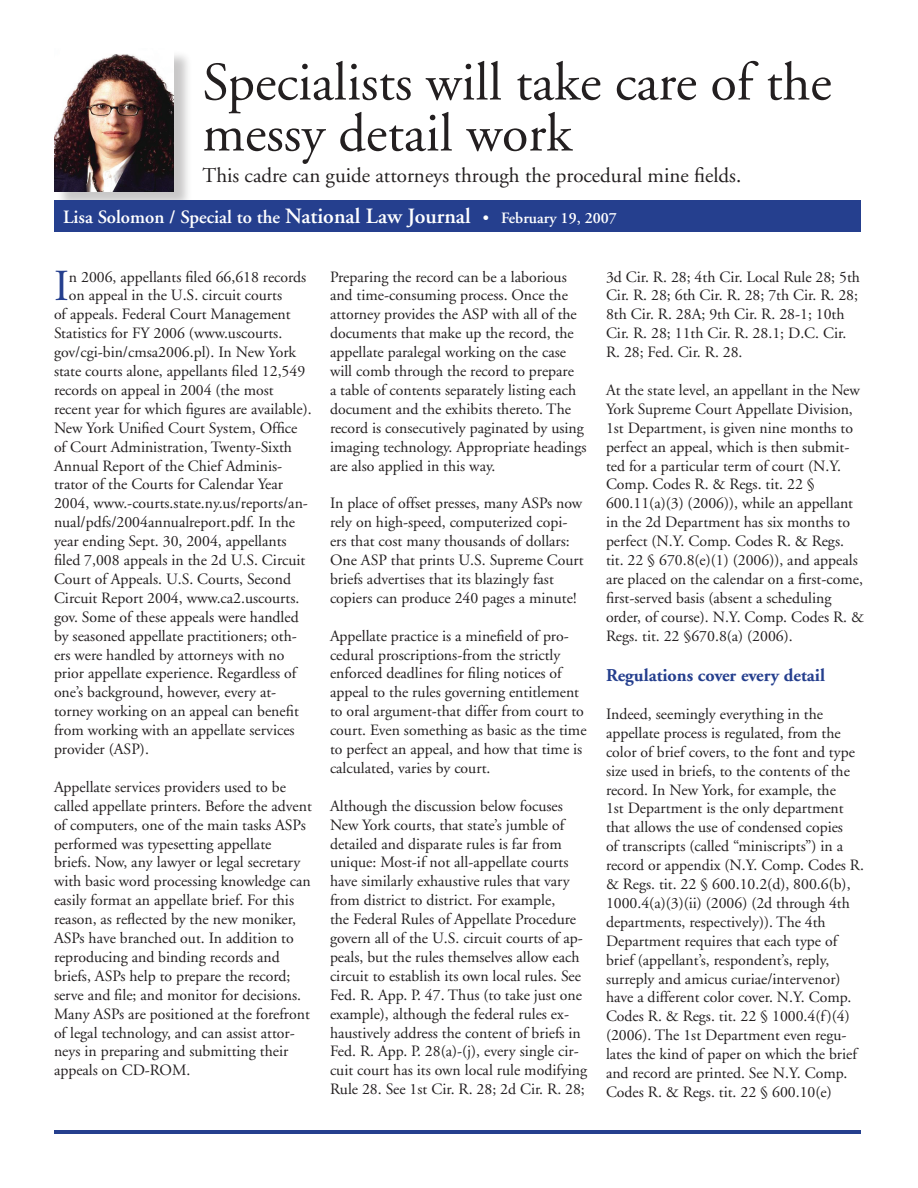
<style>
.page{position:relative;width:918px;height:1188px;background:#fff}
.page>*{position:absolute;margin:0;border:0;box-sizing:border-box;transform-origin:0 0}
.t1{font:54px/51px "Adobe Garamond";color:#231f20}
.t2{font:44.25px "Adobe Garamond";color:#253f8e}
.t3{font:21px "Adobe Garamond";color:#231f20}
.t4{font:600 18.75px "Adobe Garamond";color:#fff}
.t5{font:700 18px "Adobe Garamond";color:#253f8e}
.t6{font:15.75px/18.9px "Adobe Garamond";color:#231f20}
.s1{font-size:21.75px}
.s2{font-size:15.75px}
</style>
<div class="page">
<div style="left:56px;top:50px;width:138px;height:162px;background:#231f20;opacity:.25"></div>
<img style="left:54px;top:50px;width:120px;height:141px">
<div style="left:54px;top:200px;width:807px;height:32px;background:#253f8e"></div>
<hr style="left:54px;top:1131px;width:807px;height:3px;background:#253f8e">
<h1 class="t1" style="left:202px;top:58px;width:631px">Specialists will take care of the messy detail work</h1>
<h3 class="t3" style="left:202px;top:164px;width:540px">This cadre can guide attorneys through the procedural mine fields.</h3>
<p class="t4" style="left:63px;top:206px;width:555px">Lisa Solomon / Special to the <span class="s1">National Law Journal</span> <span class="s2">• February 19, 2007</span></p>
<h2 class="t2" style="left:54px;top:263px;width:16px">I</h2>
<p class="t6" style="left:69px;top:267px;width:239px">n 2006, appellants filed 66,618 records</p>
<p class="t6" style="left:69px;top:286px;width:215px">on appeal in the U.S. circuit courts</p>
<p class="t6" style="left:54px;top:305px;width:238px">of appeals. Federal Court Management</p>
<p class="t6" style="left:54px;top:324px;width:230px">Statistics for FY 2006 (www.uscourts.</p>
<p class="t6" style="left:54px;top:343px;width:244px">gov/cgi-bin/cmsa2006.pl). In New York</p>
<p class="t6" style="left:54px;top:362px;width:253px">state courts alone, appellants filed 12,549</p>
<p class="t6" style="left:54px;top:381px;width:221px">records on appeal in 2004 (the most</p>
<p class="t6" style="left:54px;top:400px;width:259px">recent year for which figures are available).</p>
<p class="t6" style="left:54px;top:419px;width:245px">New York Unified Court System, Office</p>
<p class="t6" style="left:54px;top:438px;width:240px">of Court Administration, Twenty-Sixth</p>
<p class="t6" style="left:54px;top:456px;width:230px">Annual Report of the Chief Adminis-</p>
<p class="t6" style="left:54px;top:475px;width:231px">trator of the Courts for Calendar Year</p>
<p class="t6" style="left:54px;top:494px;width:255px">2004, www.-courts.state.ny.us/reports/an-</p>
<p class="t6" style="left:54px;top:513px;width:243px">nual/pdfs/2004annualreport.pdf. In the</p>
<p class="t6" style="left:54px;top:532px;width:234px">year ending Sept. 30, 2004, appellants</p>
<p class="t6" style="left:54px;top:551px;width:253px">filed 7,008 appeals in the 2d U.S. Circuit</p>
<p class="t6" style="left:54px;top:570px;width:239px">Court of Appeals. U.S. Courts, Second</p>
<p class="t6" style="left:54px;top:589px;width:247px">Circuit Report 2004, www.ca2.uscourts.</p>
<p class="t6" style="left:54px;top:608px;width:246px">gov. Some of these appeals were handled</p>
<p class="t6" style="left:54px;top:627px;width:244px">by seasoned appellate practitioners; oth-</p>
<p class="t6" style="left:54px;top:645px;width:232px">ers were handled by attorneys with no</p>
<p class="t6" style="left:54px;top:664px;width:244px">prior appellate experience. Regardless of</p>
<p class="t6" style="left:54px;top:683px;width:224px">one’s background, however, every at-</p>
<p class="t6" style="left:54px;top:702px;width:246px">torney working on an appeal can benefit</p>
<p class="t6" style="left:54px;top:721px;width:242px">from working with an appellate services</p>
<p class="t6" style="left:54px;top:740px;width:96px">provider (ASP).</p>
<p class="t6" style="left:54px;top:778px;width:259px">Appellate services providers used to be called appellate printers. Before the advent of computers, one of the main tasks ASPs performed was typesetting appellate briefs. Now, any lawyer or legal secretary with basic word processing knowledge can easily format an appellate brief. For this reason, as reflected by the new moniker, ASPs have branched out. In addition to reproducing and binding records and briefs, ASPs help to prepare the record; serve and file; and monitor for decisions.<br>Many ASPs are positioned at the forefront of legal technology, and can assist attor&shy;neys in preparing and submitting their appeals on CD-ROM.</p>
<p class="t6" style="left:330px;top:267px;width:258px">Preparing the record can be a laborious and time-consuming process. Once the attorney provides the ASP with all of the documents that make up the record, the appellate paralegal working on the case will comb through the record to prepare<br>a table of contents separately listing each document and the exhibits thereto. The record is consecutively paginated by using imaging technology. Appropriate headings are also applied in this way.</p>
<p class="t6" style="left:330px;top:494px;width:255px">In place of offset presses, many ASPs now rely on high-speed, computerized copi&shy;ers that cost many thousands of dollars:<br>One ASP that prints U.S. Supreme Court briefs advertises that its blazingly fast copiers can produce 240 pages a minute!</p>
<p class="t6" style="left:330px;top:627px;width:258px">Appellate practice is a minefield of pro&shy;cedural proscriptions-from the strictly enforced deadlines for filing notices of appeal to the rules governing entitlement to oral argument-that differ from court to court. Even something as basic as the time to perfect an appeal, and how that time is calculated, varies by court.</p>
<p class="t6" style="left:330px;top:797px;width:259px">Although the discussion below focuses New York courts, that state’s jumble of detailed and disparate rules is far from unique: Most-if not all-appellate courts have similarly exhaustive rules that vary from district to district. For example,<br>the Federal Rules of Appellate Procedure govern all of the U.S. circuit courts of ap&shy;peals, but the rules themselves allow each circuit to establish its own local rules. See Fed. R. App. P. 47. Thus (to take just one example), although the federal rules ex&shy;haustively address the content of briefs in Fed. R. App. P. 28(a)-(j), every single cir&shy;cuit court has its own local rule modifying Rule 28. See 1st Cir. R. 28; 2d Cir. R. 28;</p>
<p class="t6" style="left:606px;top:267px;width:255px">3d Cir. R. 28; 4th Cir. Local Rule 28; 5th Cir. R. 28; 6th Cir. R. 28; 7th Cir. R. 28; 8th Cir. R. 28A; 9th Cir. R. 28-1; 10th Cir. R. 28; 11th Cir. R. 28.1; D.C. Cir.<br>R. 28; Fed. Cir. R. 28.</p>
<p class="t6" style="left:606px;top:381px;width:259px">At the state level, an appellant in the New York Supreme Court Appellate Division, 1st Department, is given nine months to perfect an appeal, which is then submit&shy;ted for a particular term of court (N.Y.<br>Comp. Codes R. &amp; Regs. tit. 22 § 600.11(a)(3) (2006)), while an appellant in the 2d Department has six months to perfect (N.Y. Comp. Codes R. &amp; Regs. tit. 22 § 670.8(e)(1) (2006)), and appeals are placed on the calendar on a first-come, first-served basis (absent a scheduling order, of course). N.Y. Comp. Codes R. &amp; Regs. tit. 22 §670.8(a) (2006).</p>
<p class="t5" style="left:606px;top:666px;width:221px">Regulations cover every detail</p>
<p class="t6" style="left:606px;top:705px;width:259px">Indeed, seemingly everything in the appellate process is regulated, from the color of brief covers, to the font and type size used in briefs, to the contents of the record. In New York, for example, the<br>1st Department is the only department that allows the use of condensed copies<br>of transcripts (called “miniscripts”) in a record or appendix (N.Y. Comp. Codes R. &amp; Regs. tit. 22 § 600.10.2(d), 800.6(b), 1000.4(a)(3)(ii) (2006) (2d through 4th departments, respectively)). The 4th Department requires that each type of brief (appellant’s, respondent’s, reply, surreply and amicus curiae/intervenor) have a different color cover. N.Y. Comp.<br>Codes R. &amp; Regs. tit. 22 § 1000.4(f)(4) (2006). The 1st Department even regu&shy;lates the kind of paper on which the brief and record are printed. See N.Y. Comp.<br>Codes R. &amp; Regs. tit. 22 § 600.10(e)</p>
</div>
